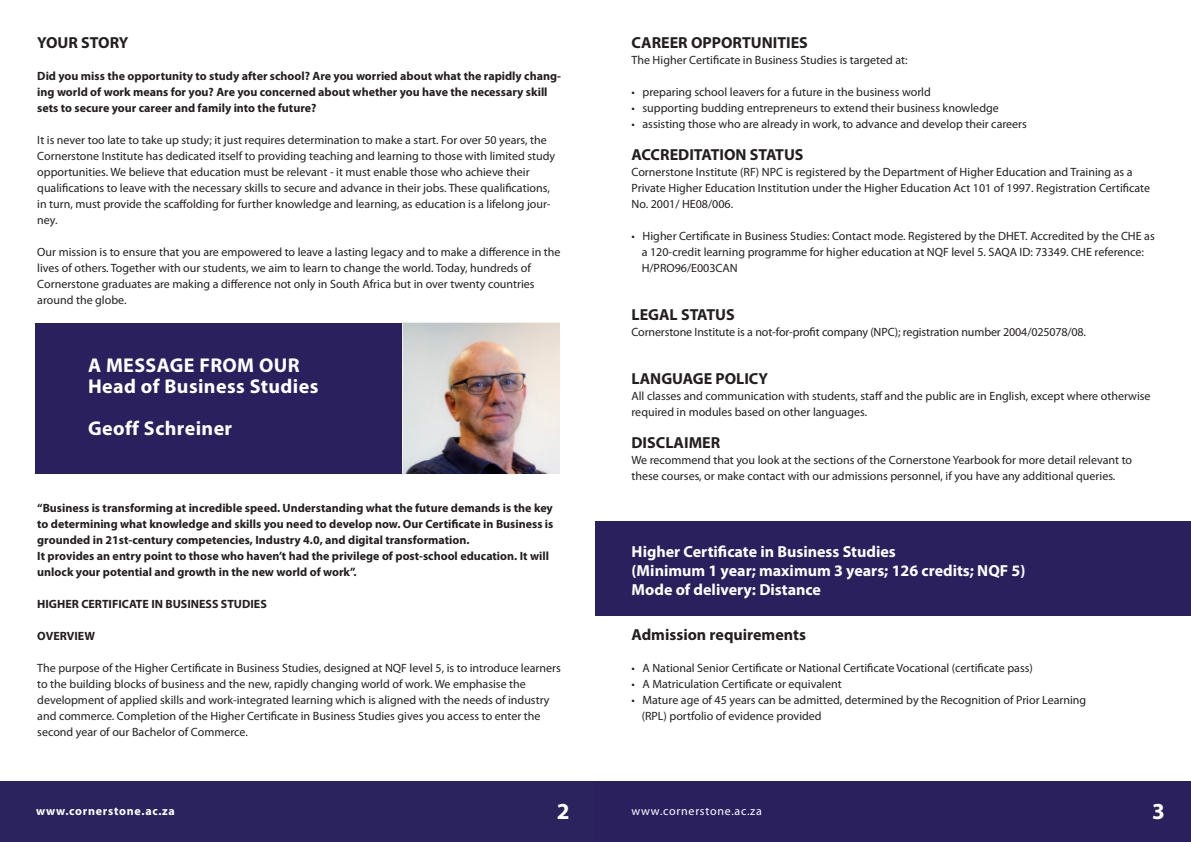
<style>
.page{position:relative;width:1191px;height:842px;background:#fff}
.page>*{position:absolute;margin:0;border:0;box-sizing:border-box;transform-origin:0 0}
.t1{font:700 23px "Myriad Pro";color:#fff}
.t2{font:700 20px "Myriad Pro";letter-spacing:.02em;color:#fff}
.t3{font:700 16px "Myriad Pro";color:#231f20}
.t4{font:700 16px "Myriad Pro";color:#fff}
.t5{font:12px/16px "Myriad Pro";color:#231f20}
.t6{font:700 12px/16px "Myriad Pro";color:#231f20}
.t7{font:700 12px "Myriad Pro";letter-spacing:.06em;color:#fff}
.t8{font:12px "Myriad Pro";letter-spacing:.06em;color:#fff}
</style>
<div class="page">
<div style="left:0;top:781px;width:595px;height:61px;background:#2a235e"></div>
<div style="left:595px;top:781px;width:596px;height:61px;background:#2b205e"></div>
<div style="left:35px;top:323px;width:524px;height:150px;background:#2b205e"></div>
<img style="left:402px;top:322px;width:157px;height:151px">
<div style="left:595px;top:522px;width:596px;height:94px;background:#2b205e"></div>
<p class="t3" style="left:37px;top:32px;width:93px">YOUR STORY</p>
<p class="t6" style="left:37px;top:68px;width:525px">Did you miss the opportunity to study after school? Are you worried about what the rapidly chang&shy;ing world of work means for you? Are you concerned about whether you have the necessary skill sets to secure your career and family into the future?</p>
<p class="t5" style="left:37px;top:132px;width:511px">It is never too late to take up study; it just requires determination to make a start. For over 50 years, the</p>
<p class="t5" style="left:37px;top:148px;width:519px">Cornerstone Institute has dedicated itself to providing teaching and learning to those with limited study</p>
<p class="t5" style="left:37px;top:164px;width:494px">opportunities. We believe that education must be relevant - it must enable those who achieve their</p>
<p class="t5" style="left:37px;top:180px;width:515px;text-align:justify">qualifications to leave with the necessary skills to secure and advance in their jobs. These qualifications, in turn, must provide the scaffolding for further knowledge and learning, as education is a lifelong jour&shy;ney.</p>
<p class="t5" style="left:37px;top:244px;width:525px">Our mission is to ensure that you are empowered to leave a lasting legacy and to make a difference in the lives of others. Together with our students, we aim to learn to change the world. Today, hundreds of</p>
<p class="t5" style="left:37px;top:276px;width:499px">Cornerstone graduates are making a difference not only in South Africa but in over twenty countries around the globe.</p>
<p class="t2" style="left:88px;top:352px;width:213px">A MESSAGE FROM OUR</p>
<p class="t2" style="left:88px;top:373px;width:232px">Head of Business Studies</p>
<p class="t2" style="left:88px;top:415px;width:146px">Geoff Schreiner</p>
<p class="t6" style="left:37px;top:500px;width:518px;text-align:justify">“Business is transforming at incredible speed. Understanding what the future demands is the key to determining what knowledge and skills you need to develop now. Our Certificate in Business is grounded in 21st-century competencies, Industry 4.0, and digital transformation.</p>
<p class="t6" style="left:37px;top:548px;width:513px">It provides an entry point to those who haven’t had the privilege of post-school education. It will</p>
<p class="t6" style="left:37px;top:564px;width:321px">unlock your potential and growth in the new world of work”.</p>
<p class="t6" style="left:37px;top:596px;width:231px">HIGHER CERTIFICATE IN BUSINESS STUDIES</p>
<p class="t6" style="left:37px;top:628px;width:59px">OVERVIEW</p>
<p class="t5" style="left:37px;top:660px;width:525px">The purpose of the Higher Certificate in Business Studies, designed at NQF level 5, is to introduce learners to the building blocks of business and the new, rapidly changing world of work. We emphasise the</p>
<p class="t5" style="left:37px;top:692px;width:514px">development of applied skills and work-integrated learning which is aligned with the needs of industry and commerce. Completion of the Higher Certificate in Business Studies gives you access to enter the second year of our Bachelor of Commerce.</p>
<p class="t3" style="left:631px;top:32px;width:178px">CAREER OPPORTUNITIES</p>
<p class="t5" style="left:631px;top:52px;width:277px">The Higher Certificate in Business Studies is targeted at:</p>
<p class="t5" style="left:631px;top:84px;width:301px">• preparing school leavers for a future in the business world</p>
<p class="t5" style="left:631px;top:100px;width:369px">• supporting budding entrepreneurs to extend their business knowledge</p>
<p class="t5" style="left:631px;top:116px;width:397px">• assisting those who are already in work, to advance and develop their careers</p>
<p class="t3" style="left:631px;top:144px;width:173px">ACCREDITATION STATUS</p>
<p class="t5" style="left:631px;top:164px;width:520px">Cornerstone Institute (RF) NPC is registered by the Department of Higher Education and Training as a<br>Private Higher Education Institution under the Higher Education Act 101 of 1997. Registration Certificate<br>No. 2001/ HE08/006.</p>
<p class="t5" style="left:631px;top:228px;width:525px">• Higher Certificate in Business Studies: Contact mode. Registered by the DHET. Accredited by the CHE as</p>
<p class="t5" style="left:641px;top:244px;width:504px">a 120-credit learning programme for higher education at NQF level 5. SAQA ID: 73349. CHE reference:</p>
<p class="t5" style="left:641px;top:260px;width:98px">H/PRO96/E003CAN</p>
<p class="t3" style="left:631px;top:304px;width:105px">LEGAL STATUS</p>
<p class="t5" style="left:631px;top:324px;width:456px">Cornerstone Institute is a not-for-profit company (NPC); registration number 2004/025078/08.</p>
<p class="t3" style="left:631px;top:368px;width:138px">LANGUAGE POLICY</p>
<p class="t5" style="left:631px;top:388px;width:520px">All classes and communication with students, staff and the public are in English, except where otherwise required in modules based on other languages.</p>
<p class="t3" style="left:631px;top:432px;width:90px">DISCLAIMER</p>
<p class="t5" style="left:631px;top:452px;width:502px">We recommend that you look at the sections of the Cornerstone Yearbook for more detail relevant to these courses, or make contact with our admissions personnel, if you have any additional queries.</p>
<p class="t4" style="left:631px;top:541px;width:266px">Higher Certificate in Business Studies</p>
<p class="t4" style="left:631px;top:560px;width:395px">(Minimum 1 year; maximum 3 years; 126 credits; NQF 5)</p>
<p class="t4" style="left:631px;top:579px;width:191px">Mode of delivery: Distance</p>
<p class="t3" style="left:631px;top:624px;width:176px">Admission requirements</p>
<p class="t5" style="left:631px;top:660px;width:403px">• A National Senior Certificate or National Certificate Vocational (certificate pass)</p>
<p class="t5" style="left:631px;top:676px;width:212px">• A Matriculation Certificate or equivalent</p>
<p class="t5" style="left:631px;top:692px;width:456px">• Mature age of 45 years can be admitted, determined by the Recognition of Prior Learning</p>
<p class="t5" style="left:641px;top:708px;width:181px">(RPL) portfolio of evidence provided</p>
<p class="t7" style="left:36px;top:803px;width:140px">www.cornerstone.ac.za</p>
<p class="t1" style="left:556px;top:796px;width:14px">2</p>
<p class="t8" style="left:631px;top:803px;width:132px">www.cornerstone.ac.za</p>
<p class="t1" style="left:1152px;top:796px;width:14px">3</p>
</div>
